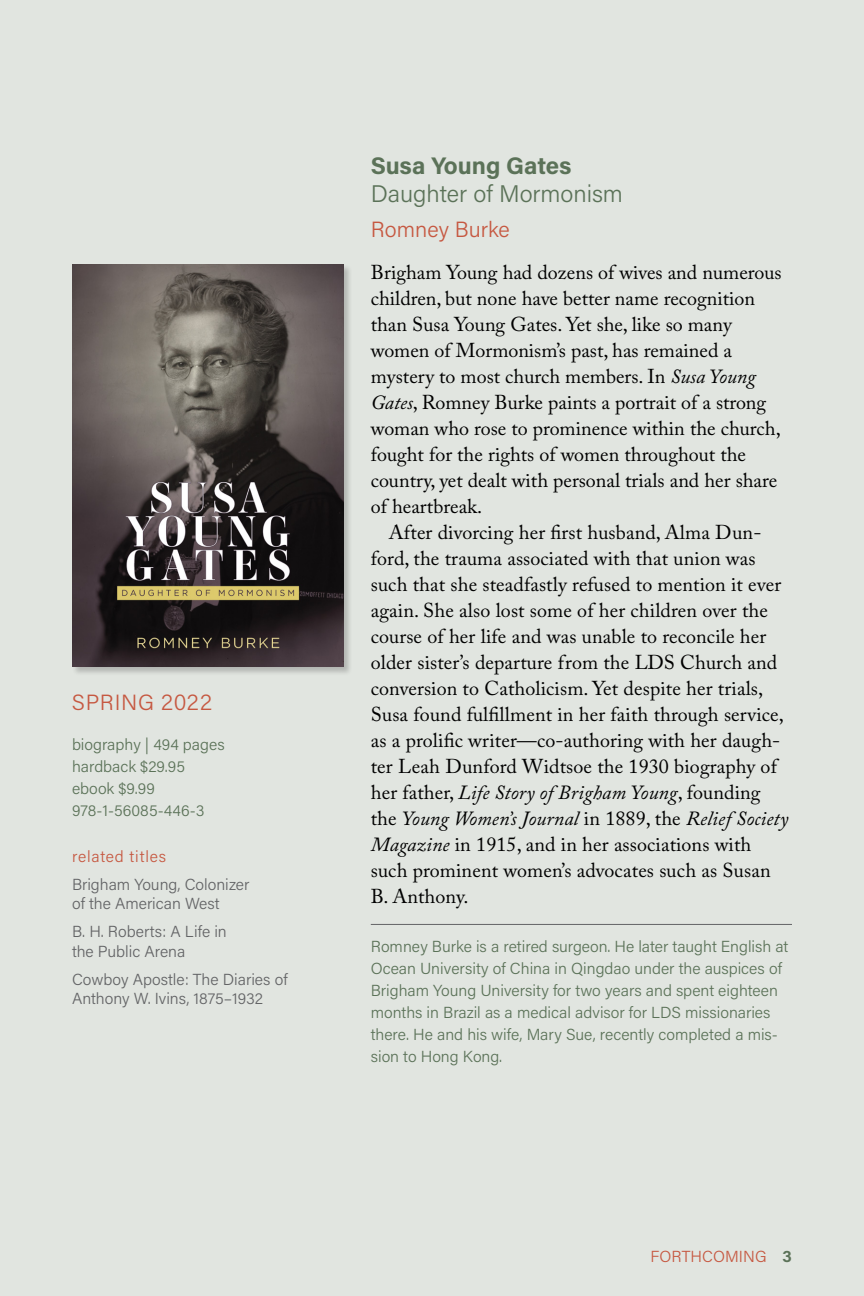
<style>
.page{position:relative;width:864px;height:1296px;background:#e1e5e0}
.page>*{position:absolute;margin:0;border:0;box-sizing:border-box;transform-origin:0 0}
.t1{font:300 24px "Acumin Pro";color:#5b7258}
.t2{font:700 24px "Acumin Pro";letter-spacing:-.005em;color:#5b7258}
.t3{font:300 22px "Acumin Pro";letter-spacing:.015em;color:#c65841}
.t4{font:20px/26px "Adobe Caslon Pro";letter-spacing:.005em;color:#000}
.t5{font:300 16px/22px "Acumin Pro";color:#5b7258}
.t6{font:300 16px/19.2px "Acumin Pro";color:#636466}
.t7{font:300 16px "Acumin Pro";letter-spacing:.04em;color:#c65841}
.t8{font:300 16px "Acumin Pro";letter-spacing:.005em;color:#c65841}
.s1{font-style:italic}
.s2{font-weight:700;color:#5b7258}
</style>
<div class="page">
<div style="left:72px;top:264px;width:281px;height:412px;background:#000;opacity:.2"></div>
<img style="left:72px;top:264px;width:272px;height:403px">
<hr style="left:371px;top:924px;width:421px;height:1px;background:#636466">
<p class="t3" style="left:72px;top:687px;width:142px">SPRING 2022</p>
<p class="t5" style="left:72px;top:732px;width:154px">biography | 494 pages hardback $29.95 ebook $9.99<br>978-1-56085-446-3</p>
<p class="t7" style="left:72px;top:845px;width:96px">related titles</p>
<p class="t6" style="left:72px;top:874px;width:179px">Brigham Young, Colonizer of the American West</p>
<p class="t6" style="left:72px;top:922px;width:156px">B. H. Roberts: A Life in the Public Arena</p>
<p class="t6" style="left:72px;top:969px;width:217px">Cowboy Apostle: The Diaries of<br>Anthony W. Ivins, 1875–1932</p>
<p class="t2" style="left:371px;top:149px;width:202px">Susa Young Gates</p>
<p class="t1" style="left:371px;top:177px;width:254px">Daughter of Mormonism</p>
<p class="t3" style="left:371px;top:214px;width:141px">Romney Burke</p>
<p class="t4" style="left:371px;top:259px;width:412px">Brigham Young had dozens of wives and numerous children, but none have better name recognition than Susa Young Gates. Yet she, like so many women of Mormonism’s past, has remained a mystery to most church members. In <span class="s1">Susa Young Gates</span>, Romney Burke paints a portrait of a strong woman who rose to prominence within the church, fought for the rights of women throughout the country, yet dealt with personal trials and her share of heartbreak.</p>
<p class="t4" style="left:371px;top:519px;width:419px;text-indent:18px">After divorcing her first husband, Alma Dun&shy;ford, the trauma associated with that union was such that she steadfastly refused to mention it ever again. She also lost some of her children over the course of her life and was unable to reconcile her older sister’s departure from the LDS Church and conversion to Catholicism. Yet despite her trials, Susa found fulfillment in her faith through service, as a prolific writer—co-authoring with her daugh&shy;ter Leah Dunford Widtsoe the 1930 biography of her father, <span class="s1">Life Story of Brigham Young</span>, founding the <span class="s1">Young Women’s Journal</span> in 1889, the <span class="s1">Relief Society Magazine</span> in 1915, and in her associations with such prominent women’s advocates such as Susan B. Anthony.</p>
<p class="t5" style="left:371px;top:935px;width:419px">Romney Burke is a retired surgeon. He later taught English at Ocean University of China in Qingdao under the auspices of Brigham Young University for two years and spent eighteen months in Brazil as a medical advisor for LDS missionaries there. He and his wife, Mary Sue, recently completed a mis&shy;sion to Hong Kong.</p>
<p class="t8" style="left:650px;top:1245px;width:143px">FORTHCOMING <span class="s2">3</span></p>
</div>
